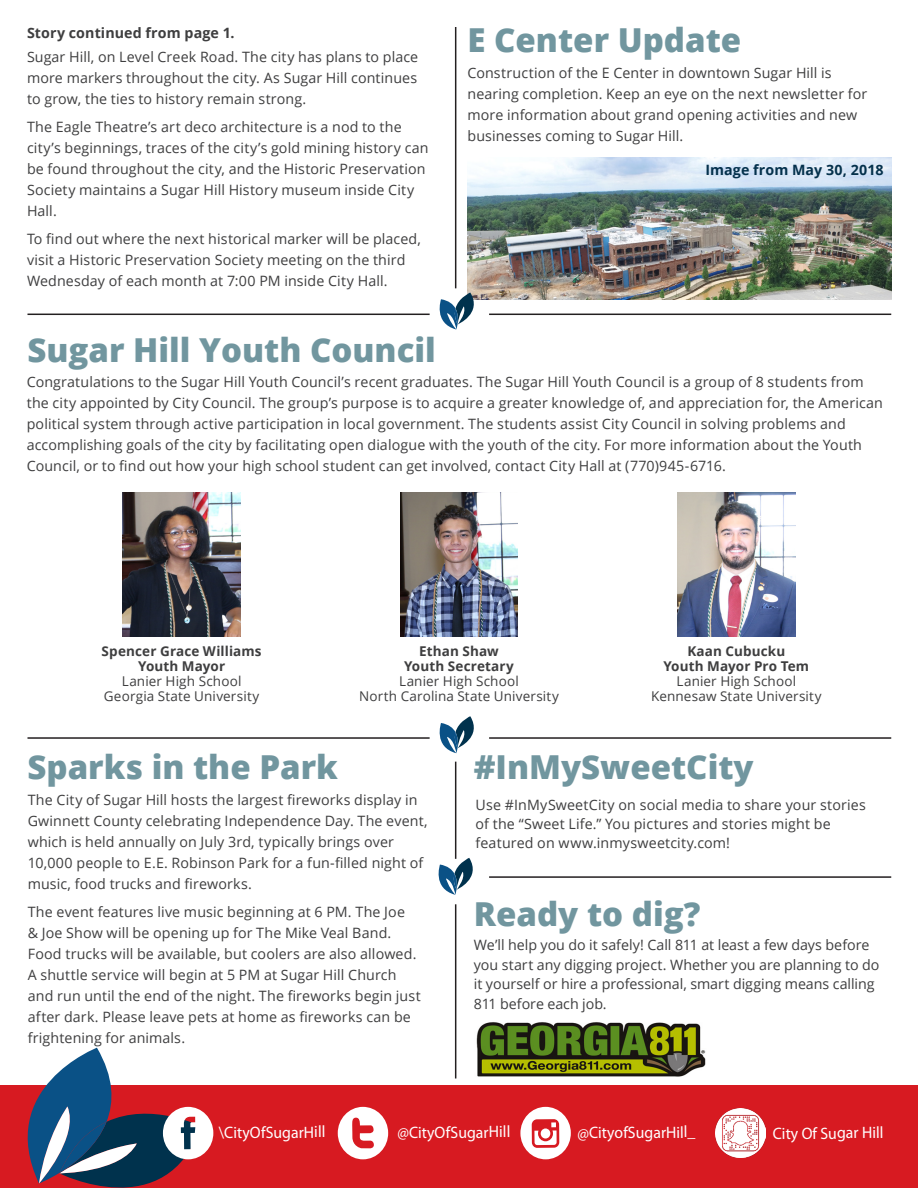
<style>
.page{position:relative;width:918px;height:1188px;background:#fff}
.page>*{position:absolute;margin:0;border:0;box-sizing:border-box;transform-origin:0 0}
.t1{font:800 33px "Open Sans";color:#71969f}
.t2{font:16.5px "Myriad Pro";color:#fff;scale:.96 1}
.t3{font:14.25px/21px "Open Sans";letter-spacing:.01em;color:#3e3e3f}
.t4{font:700 14.25px "Open Sans";letter-spacing:.01em;color:#3e3e3f}
.t5{font:700 14.25px "Open Sans";letter-spacing:.01em;color:#04314c}
.t6{font:13.5px/15px "Open Sans";letter-spacing:.01em;color:#3e3e3f;text-align:center}
.s1{font-weight:700}
</style>
<div class="page">
<img style="left:467px;top:158px;width:424px;height:141px">
<hr style="left:27px;top:314px;width:403px;height:1px;background:#231f20">
<hr style="left:27px;top:737px;width:403px;height:2px;background:#231f20">
<hr style="left:489px;top:314px;width:402px;height:1px;background:#231f20">
<hr style="left:489px;top:737px;width:402px;height:2px;background:#231f20">
<hr style="left:489px;top:876px;width:402px;height:2px;background:#231f20">
<hr style="left:455px;top:904px;width:1px;height:174px;background:#231f20">
<hr style="left:455px;top:27px;width:1px;height:261px;background:#231f20">
<hr style="left:455px;top:762px;width:1px;height:97px;background:#231f20">
<svg style="left:439px;top:293px;width:44px;height:37px"></svg>
<svg style="left:439px;top:716px;width:35px;height:37px"></svg>
<svg style="left:438px;top:858px;width:35px;height:37px"></svg>
<div style="left:0;top:1085px;width:918px;height:103px;background:#d71a21"></div>
<svg style="left:27px;top:1048px;width:186px;height:140px"></svg>
<svg style="left:338px;top:1107px;width:50px;height:52px"></svg>
<svg style="left:520px;top:1107px;width:51px;height:52px"></svg>
<img style="left:716px;top:1108px;width:49px;height:50px">
<img style="left:476px;top:1022px;width:230px;height:55px">
<img style="left:123px;top:492px;width:118px;height:145px">
<img style="left:400px;top:492px;width:118px;height:145px">
<img style="left:677px;top:492px;width:118px;height:145px">
<p class="t4" style="left:27px;top:23px;width:209px">Story continued from page 1.</p>
<p class="t3" style="left:27px;top:46px;width:393px;text-align:justify">Sugar Hill, on Level Creek Road. The city has plans to place more markers throughout the city. As Sugar Hill continues to grow, the ties to history remain strong.</p>
<p class="t3" style="left:27px;top:116px;width:403px">The Eagle Theatre’s art deco architecture is a nod to the city’s beginnings, traces of the city’s gold mining history can be found throughout the city, and the Historic Preservation Society maintains a Sugar Hill History museum inside City Hall.</p>
<p class="t3" style="left:27px;top:228px;width:396px">To find out where the next historical marker will be placed, visit a Historic Preservation Society meeting on the third<br>Wednesday of each month at 7:00 PM inside City Hall.</p>
<p class="t1" style="left:27px;top:325px;width:410px">Sugar Hill Youth Council</p>
<p class="t1" style="left:467px;top:15px;width:275px">E Center Update</p>
<p class="t3" style="left:467px;top:62px;width:401px">Construction of the E Center in downtown Sugar Hill is nearing completion. Keep an eye on the next newsletter for more information about grand opening activities and new businesses coming to Sugar Hill.</p>
<p class="t5" style="left:705px;top:159px;width:180px">Image from May 30, 2018</p>
<p class="t3" style="left:27px;top:371px;width:858px">Congratulations to the Sugar Hill Youth Council’s recent graduates. The Sugar Hill Youth Council is a group of 8 students from the city appointed by City Council. The group’s purpose is to acquire a greater knowledge of, and appreciation for, the American political system through active participation in local government. The students assist City Council in solving problems and accomplishing goals of the city by facilitating open dialogue with the youth of the city. For more information about the Youth Council, or to find out how your high school student can get involved, contact City Hall at (770)945-6716.</p>
<p class="t6" style="left:102px;top:643px;width:162px"><span class="s1">Spencer Grace Williams<br>Youth Mayor<br></span>Lanier High School<br>Georgia State University</p>
<p class="t6" style="left:651px;top:643px;width:172px"><span class="s1">Kaan Cubucku<br>Youth Mayor Pro Tem<br></span>Lanier High School<br>Kennesaw State University</p>
<p class="t6" style="left:359px;top:643px;width:201px"><span class="s1">Ethan Shaw<br>Youth Secretary<br></span>Lanier High School<br>North Carolina State University</p>
<p class="t1" style="left:27px;top:741px;width:312px">Sparks in the Park</p>
<p class="t1" style="left:474px;top:742px;width:281px">#InMySweetCity</p>
<p class="t3" style="left:476px;top:795px;width:392px;line-height:19.2px">Use #InMySweetCity on social media to share your stories of the “Sweet Life.” You pictures and stories might be featured on www.inmysweetcity.com!</p>
<p class="t3" style="left:28px;top:789px;width:401px">The City of Sugar Hill hosts the largest fireworks display in Gwinnett County celebrating Independence Day. The event, which is held annually on July 3rd, typically brings over 10,000 people to E.E. Robinson Park for a fun-filled night of music, food trucks and fireworks.</p>
<p class="t3" style="left:28px;top:901px;width:395px">The event features live music beginning at 6 PM. The Joe<br>&amp; Joe Show will be opening up for The Mike Veal Band.<br>Food trucks will be available, but coolers are also allowed.<br>A shuttle service will begin at 5 PM at Sugar Hill Church and run until the end of the night. The fireworks begin just after dark. Please leave pets at home as fireworks can be frightening for animals.</p>
<p class="t1" style="left:474px;top:889px;width:228px">Ready to dig?</p>
<p class="t3" style="left:474px;top:935px;width:407px;line-height:19.5px">We’ll help you do it safely! Call 811 at least a few days before you start any digging project. Whether you are planning to do it yourself or hire a professional, smart digging means calling 811 before each job.</p>
<p class="t2" style="left:219px;top:1123px;width:113px;rotate:-1deg">\CityOfSugarHill</p>
<p class="t2" style="left:397px;top:1123px;width:119px;rotate:-1deg">@CityOfSugarHill</p>
<p class="t2" style="left:577px;top:1123px;width:125px;rotate:-1deg">@CityofSugarHill_</p>
<p class="t2" style="left:773px;top:1124px;width:117px;rotate:-1deg">City Of Sugar Hill</p>
</div>
